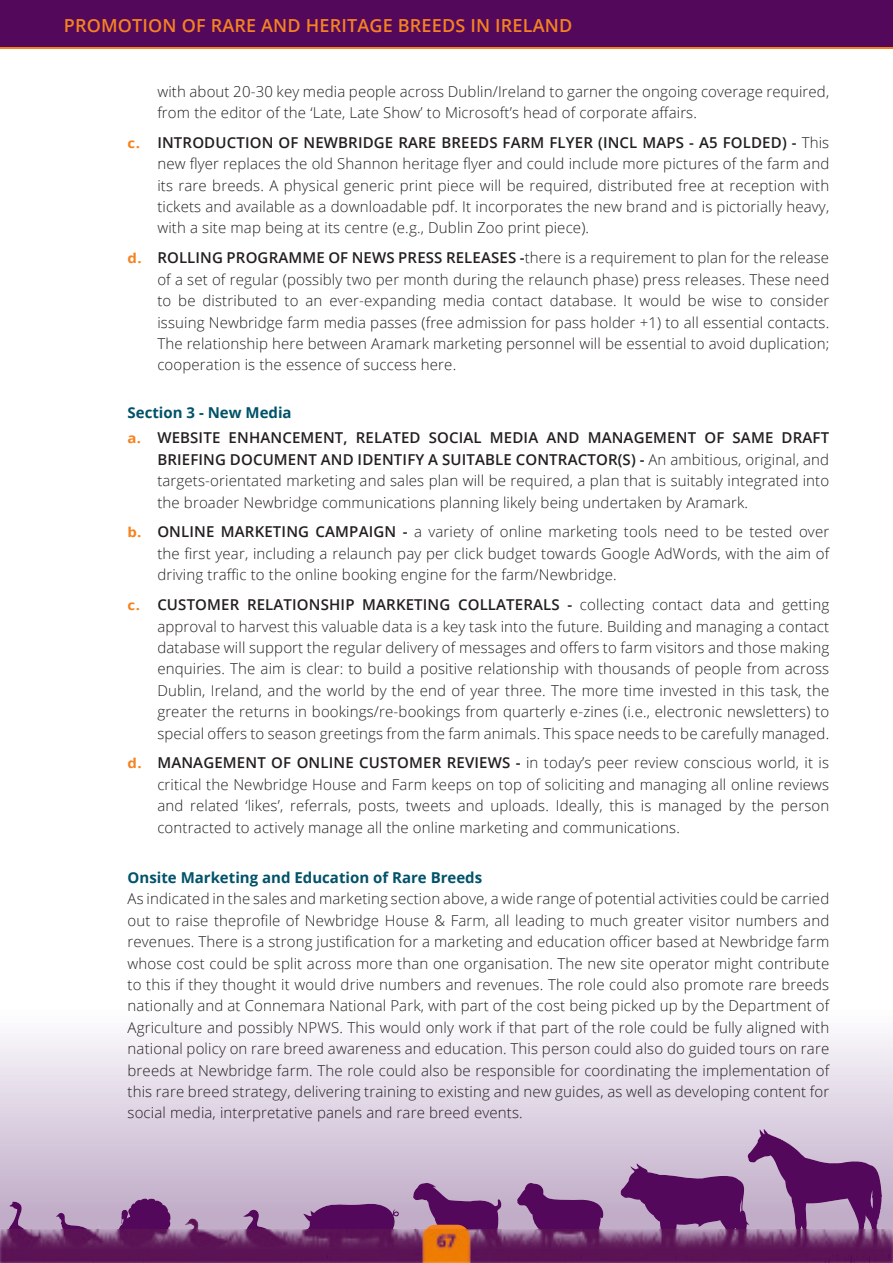
<style>
.page{position:relative;width:893px;height:1263px;background:#fff}
.page>*{position:absolute;margin:0;border:0;box-sizing:border-box;transform-origin:0 0}
.t1{font:600 18px "Open Sans";letter-spacing:.01em;color:#f58220}
.t2{font:300 15px/21.5px "Open Sans";letter-spacing:.01em;color:#231f20;text-align:justify}
.t3{font:600 15px/25.7px "Open Sans";letter-spacing:.01em;color:#231f20}
.t4{font:700 15px "Open Sans";color:#00526a}
.s1{font-weight:700;font-size:13.5px;color:#f58220}
.s2{font-weight:600}
.s3{font-weight:700;color:#00526a}
</style>
<div class="page">
<div style="left:0;top:0;width:893px;height:49px;background:#f58220"></div>
<div style="left:0;top:0;width:893px;height:47px;background:#53085b"></div>
<svg style="left:0;top:1034px;width:893px;height:229px;background:#cdbbd2"></svg>
<img style="left:0;top:1220px;width:819px;height:43px">
<p class="t1" style="left:64px;top:14px;width:510px">PROMOTION OF RARE AND HERITAGE BREEDS IN IRELAND</p>
<p class="t2" style="left:157px;top:80px;width:673px">with about 20-30 key media people across Dublin/Ireland to garner the ongoing coverage required, from the editor of the ‘Late, Late Show’ to Microsoft’s head of corporate affairs.</p>
<p class="t2" style="left:157px;top:131px;width:673px;text-indent:-30px"><span class="s1">c.</span> <span class="s2">INTRODUCTION OF NEWBRIDGE RARE BREEDS FARM FLYER (INCL MAPS - A5 FOLDED) -</span> This new flyer replaces the old Shannon heritage flyer and could include more pictures of the farm and its rare breeds. A physical generic print piece will be required, distributed free at reception with tickets and available as a downloadable pdf. It incorporates the new brand and is pictorially heavy, with a site map being at its centre (e.g., Dublin Zoo print piece).</p>
<p class="t2" style="left:157px;top:247px;width:673px;text-indent:-30px"><span class="s1">d.</span> <span class="s2">ROLLING PROGRAMME OF NEWS PRESS RELEASES -</span>there is a requirement to plan for the release of a set of regular (possibly two per month during the relaunch phase) press releases. These need to be distributed to an ever-expanding media contact database. It would be wise to consider issuing Newbridge farm media passes (free admission for pass holder +1) to all essential contacts.<br>The relationship here between Aramark marketing personnel will be essential to avoid duplication; cooperation is the essence of success here.</p>
<p class="t3" style="left:128px;top:399px;width:703px"><span class="s3">Section 3 - New Media<br></span><span class="s1">a.</span> WEBSITE ENHANCEMENT, RELATED SOCIAL MEDIA AND MANAGEMENT OF SAME DRAFT</p>
<p class="t2" style="left:157px;top:448px;width:673px"><span class="s2">BRIEFING DOCUMENT AND IDENTIFY A SUITABLE CONTRACTOR(S) -</span> An ambitious, original, and targets-orientated marketing and sales plan will be required, a plan that is suitably integrated into the broader Newbridge communications planning likely being undertaken by Aramark.</p>
<p class="t2" style="left:157px;top:521px;width:673px;text-indent:-30px"><span class="s1">b.</span> <span class="s2">ONLINE MARKETING CAMPAIGN -</span> a variety of online marketing tools need to be tested over the first year, including a relaunch pay per click budget towards Google AdWords, with the aim of driving traffic to the online booking engine for the farm/Newbridge.</p>
<p class="t2" style="left:157px;top:594px;width:673px;text-indent:-30px"><span class="s1">c.</span> <span class="s2">CUSTOMER RELATIONSHIP MARKETING COLLATERALS -</span> collecting contact data and getting approval to harvest this valuable data is a key task into the future. Building and managing a contact database will support the regular delivery of messages and offers to farm visitors and those making enquiries. The aim is clear: to build a positive relationship with thousands of people from across Dublin, Ireland, and the world by the end of year three. The more time invested in this task, the greater the returns in bookings/re-bookings from quarterly e-zines (i.e., electronic newsletters) to special offers to season greetings from the farm animals. This space needs to be carefully managed.</p>
<p class="t2" style="left:157px;top:752px;width:673px;text-indent:-30px"><span class="s1">d.</span> <span class="s2">MANAGEMENT OF ONLINE CUSTOMER REVIEWS -</span> in today’s peer review conscious world, it is critical the Newbridge House and Farm keeps on top of soliciting and managing all online reviews and related ‘likes’, referrals, posts, tweets and uploads. Ideally, this is managed by the person contracted to actively manage all the online marketing and communications.</p>
<p class="t4" style="left:128px;top:867px;width:356px">Onsite Marketing and Education of Rare Breeds</p>
<p class="t2" style="left:128px;top:888px;width:703px">As indicated in the sales and marketing section above, a wide range of potential activities could be carried out to raise theprofile of Newbridge House &amp; Farm, all leading to much greater visitor numbers and revenues. There is a strong justification for a marketing and education officer based at Newbridge farm whose cost could be split across more than one organisation. The new site operator might contribute to this if they thought it would drive numbers and revenues. The role could also promote rare breeds nationally and at Connemara National Park, with part of the cost being picked up by the Department of Agriculture and possibly NPWS. This would only work if that part of the role could be fully aligned with national policy on rare breed awareness and education. This person could also do guided tours on rare breeds at Newbridge farm. The role could also be responsible for coordinating the implementation of this rare breed strategy, delivering training to existing and new guides, as well as developing content for social media, interpretative panels and rare breed events.</p>
</div>
